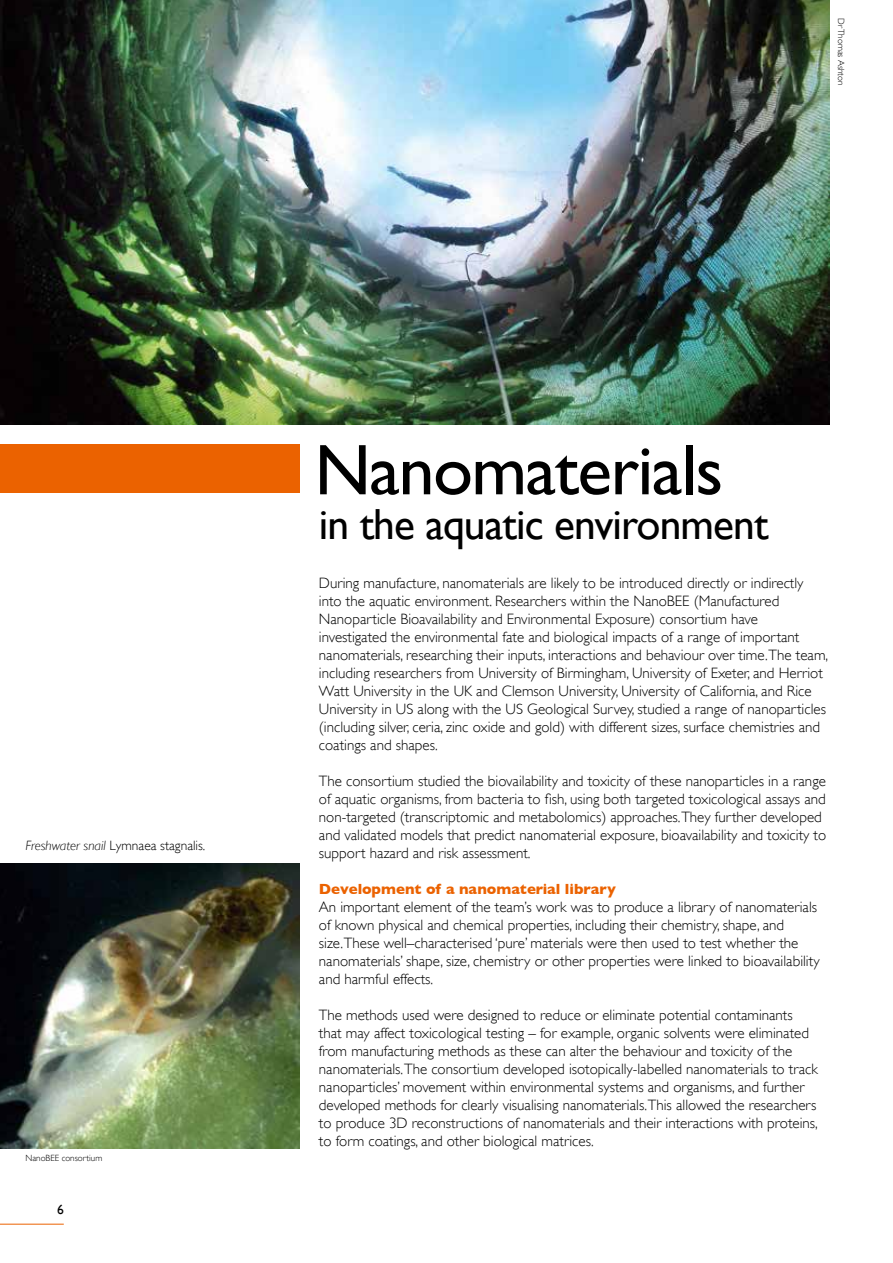
<style>
.page{position:relative;width:893px;height:1263px;background:#fff}
.page>*{position:absolute;margin:0;border:0;box-sizing:border-box;transform-origin:0 0}
.t1{font:72px "Gill Sans";letter-spacing:-.02em;color:#000}
.t2{font:43.5px "Gill Sans";letter-spacing:-.02em;color:#000}
.body_copy{font:300 15px/18px "Gill Sans";color:#000}
.body_copy-2{font:700 15px "Gill Sans";color:#eb6200}
.t3{font:300 13.5px "Gill Sans";color:#000}
.t4{font:13.5px "Gill Sans";color:#000}
.credit{font:300 9px "Gill Sans";color:#000}
.s1{font-style:italic}
</style>
<div class="page">
<hr style="left:0;top:1224px;width:64px;height:1px;background:#eb6200">
<img style="left:0;top:0;width:829px;height:424px">
<div style="left:0;top:444px;width:299px;height:49px;background:#eb6200"></div>
<img style="left:0;top:864px;width:299px;height:284px">
<p class="credit" style="left:848px;top:18px;width:68px;rotate:90deg">Dr Thomas Ashton</p>
<p class="t3" style="left:26px;top:835px;width:181px"><span class="s1">Freshwater snail</span> Lymnaea stagnalis.</p>
<p class="credit" style="left:26px;top:1150px;width:78px">NanoBEE consortium</p>
<p class="t4" style="left:57px;top:1201px;width:8px">6</p>
<p class="t1" style="left:314px;top:428px;width:410px">Nanomaterials</p>
<p class="t2" style="left:319px;top:499px;width:451px">in the aquatic environment</p>
<p class="body_copy" style="left:319px;top:574px;width:511px">During manufacture, nanomaterials are likely to be introduced directly or indirectly into the aquatic environment. Researchers within the NanoBEE (Manufactured Nanoparticle Bioavailability and Environmental Exposure) consortium have investigated the environmental fate and biological impacts of a range of important nanomaterials, researching their inputs, interactions and behaviour over time.The team, including researchers from University of Birmingham, University of Exeter, and Herriot Watt University in the UK and Clemson University, University of California, and Rice University in US along with the US Geological Survey, studied a range of nanoparticles (including silver, ceria, zinc oxide and gold) with different sizes, surface chemistries and coatings and shapes.</p>
<p class="body_copy" style="left:319px;top:772px;width:509px">The consortium studied the biovailability and toxicity of these nanoparticles in a range of aquatic organisms, from bacteria to fish, using both targeted toxicological assays and non-targeted (transcriptomic and metabolomics) approaches.They further developed and validated models that predict nanomaterial exposure, bioavailability and toxicity to support hazard and risk assessment.</p>
<p class="body_copy-2" style="left:319px;top:880px;width:298px">Development of a nanomaterial library</p>
<p class="body_copy" style="left:319px;top:898px;width:502px">An important element of the team’s work was to produce a library of nanomaterials of known physical and chemical properties, including their chemistry, shape, and size.These well–characterised ‘pure’ materials were then used to test whether the nanomaterials’ shape, size, chemistry or other properties were linked to bioavailability and harmful effects.</p>
<p class="body_copy" style="left:319px;top:1006px;width:500px">The methods used were designed to reduce or eliminate potential contaminants that may affect toxicological testing – for example, organic solvents were eliminated from manufacturing methods as these can alter the behaviour and toxicity of the nanomaterials.The consortium developed isotopically-labelled nanomaterials to track nanoparticles’ movement within environmental systems and organisms, and further developed methods for clearly visualising nanomaterials.This allowed the researchers to produce 3D reconstructions of nanomaterials and their interactions with proteins, to form coatings, and other biological matrices.</p>
</div>
